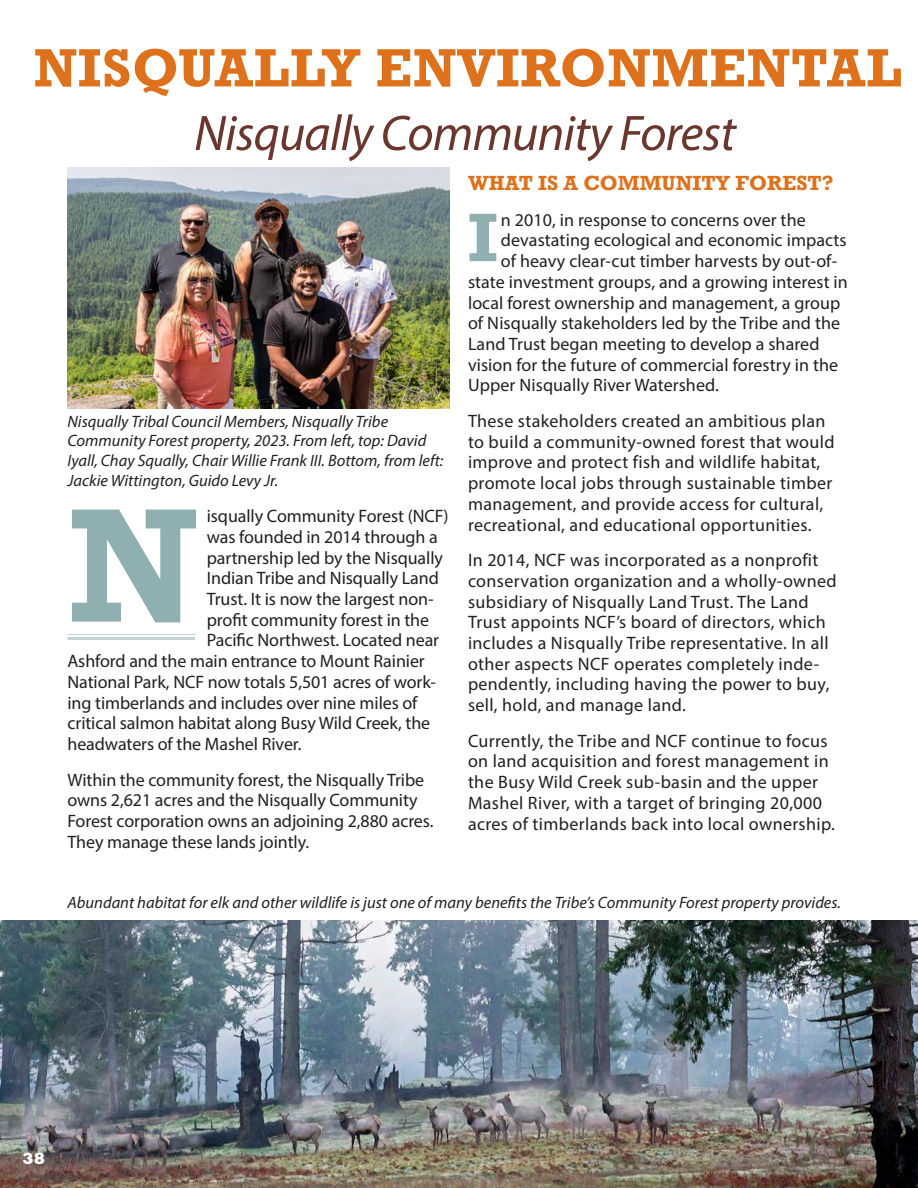
<style>
.page{position:relative;width:918px;height:1188px;background:#fff}
.page>*{position:absolute;margin:0;border:0;box-sizing:border-box;transform-origin:0 0}
.NO_CHILD_HEADLINES_14_14__03{font:700 165px "Rockwell";color:#8fafb0}
.NO_CHILD_HEADLINES_14_14__03-2{font:700 69.75px "Rockwell";color:#8fafb0}
.NO_CHILD_HEADLINES_14_14__03-3{font:700 54.75px "Rockwell";letter-spacing:.015em;color:#de711c}
.PARAGRAPH{font:italic 50.25px "Myriad Pro";letter-spacing:-.015em;color:#6b362d}
.t1{font:700 21px "Rockwell";color:#de711c}
.t2{font:18px/20.7px "Myriad Pro";letter-spacing:.005em;color:#231f20}
.AVENIR_TEXT{font:italic 16.5px/19.8px "Myriad Pro";color:#231f20}
.AVENIR_TEXT-2{font:800 16.5px "Rockwell";color:#fff}
</style>
<div class="page">
<img style="left:0;top:920px;width:918px;height:268px">
<img style="left:67px;top:167px;width:383px;height:241px">
<hr style="left:68px;top:634px;width:127px;height:1px;background:#c0d2d3">
<hr style="left:68px;top:637px;width:127px;height:3px;background:#c0d2d3">
<p class="NO_CHILD_HEADLINES_14_14__03-3" style="left:34px;top:35px;width:869px">NISQUALLY ENVIRONMENTAL</p>
<p class="PARAGRAPH" style="left:194px;top:102px;width:543px">Nisqually Community Forest</p>
<p class="AVENIR_TEXT" style="left:68px;top:411px;width:377px">Nisqually Tribal Council Members, Nisqually Tribe Community Forest property, 2023. From left, top: David Iyall, Chay Squally, Chair Willie Frank III. Bottom, from left:<br>Jackie Wittington, Guido Levy Jr.</p>
<p class="t2" style="left:207px;top:506px;width:243px">isqually Community Forest (NCF)</p>
<p class="t2" style="left:207px;top:526px;width:232px">was founded in 2014 through a</p>
<p class="t2" style="left:207px;top:547px;width:238px">partnership led by the Nisqually</p>
<p class="t2" style="left:207px;top:568px;width:234px">Indian Tribe and Nisqually Land</p>
<p class="t2" style="left:207px;top:588px;width:228px">Trust. It is now the largest non-</p>
<p class="t2" style="left:207px;top:609px;width:224px">profit community forest in the</p>
<p class="t2" style="left:207px;top:630px;width:234px">Pacific Northwest. Located near</p>
<p class="t2" style="left:68px;top:651px;width:359px">Ashford and the main entrance to Mount Rainier</p>
<p class="t2" style="left:68px;top:671px;width:370px">National Park, NCF now totals 5,501 acres of work-</p>
<p class="t2" style="left:68px;top:692px;width:352px">ing timberlands and includes over nine miles of</p>
<p class="t2" style="left:68px;top:713px;width:364px">critical salmon habitat along Busy Wild Creek, the</p>
<p class="t2" style="left:68px;top:733px;width:236px">headwaters of the Mashel River.</p>
<p class="t2" style="left:68px;top:769px;width:367px">Within the community forest, the Nisqually Tribe owns 2,621 acres and the Nisqually Community Forest corporation owns an adjoining 2,880 acres.<br>They manage these lands jointly.</p>
<p class="NO_CHILD_HEADLINES_14_14__03" style="left:68px;top:466px;width:132px">N</p>
<p class="t1" style="left:468px;top:170px;width:367px">WHAT IS A COMMUNITY FOREST?</p>
<p class="t2" style="left:501px;top:209px;width:306px">n 2010, in response to concerns over the</p>
<p class="t2" style="left:501px;top:230px;width:347px">devastating ecological and economic impacts</p>
<p class="t2" style="left:501px;top:250px;width:338px">of heavy clear-cut timber harvests by out-of-</p>
<p class="t2" style="left:468px;top:271px;width:381px">state investment groups, and a growing interest in</p>
<p class="t2" style="left:468px;top:292px;width:374px">local forest ownership and management, a group</p>
<p class="t2" style="left:468px;top:313px;width:374px">of Nisqually stakeholders led by the Tribe and the</p>
<p class="t2" style="left:468px;top:333px;width:353px">Land Trust began meeting to develop a shared</p>
<p class="t2" style="left:468px;top:354px;width:372px">vision for the future of commercial forestry in the</p>
<p class="t2" style="left:468px;top:375px;width:252px">Upper Nisqually River Watershed.</p>
<p class="t2" style="left:468px;top:410px;width:368px">These stakeholders created an ambitious plan to build a community-owned forest that would improve and protect fish and wildlife habitat, promote local jobs through sustainable timber management, and provide access for cultural, recreational, and educational opportunities.</p>
<p class="t2" style="left:468px;top:550px;width:370px">In 2014, NCF was incorporated as a nonprofit conservation organization and a wholly-owned subsidiary of Nisqually Land Trust. The Land Trust appoints NCF’s board of directors, which includes a Nisqually Tribe representative. In all other aspects NCF operates completely inde&shy;pendently, including having the power to buy, sell, hold, and manage land.</p>
<p class="t2" style="left:468px;top:730px;width:368px">Currently, the Tribe and NCF continue to focus on land acquisition and forest management in the Busy Wild Creek sub-basin and the upper Mashel River, with a target of bringing 20,000 acres of timberlands back into local ownership.</p>
<p class="NO_CHILD_HEADLINES_14_14__03-2" style="left:468px;top:195px;width:31px">I</p>
<p class="AVENIR_TEXT" style="left:68px;top:892px;width:775px">Abundant habitat for elk and other wildlife is just one of many benefits the Tribe’s Community Forest property provides.</p>
<p class="AVENIR_TEXT-2" style="left:22px;top:1149px;width:24px">38</p>
</div>
